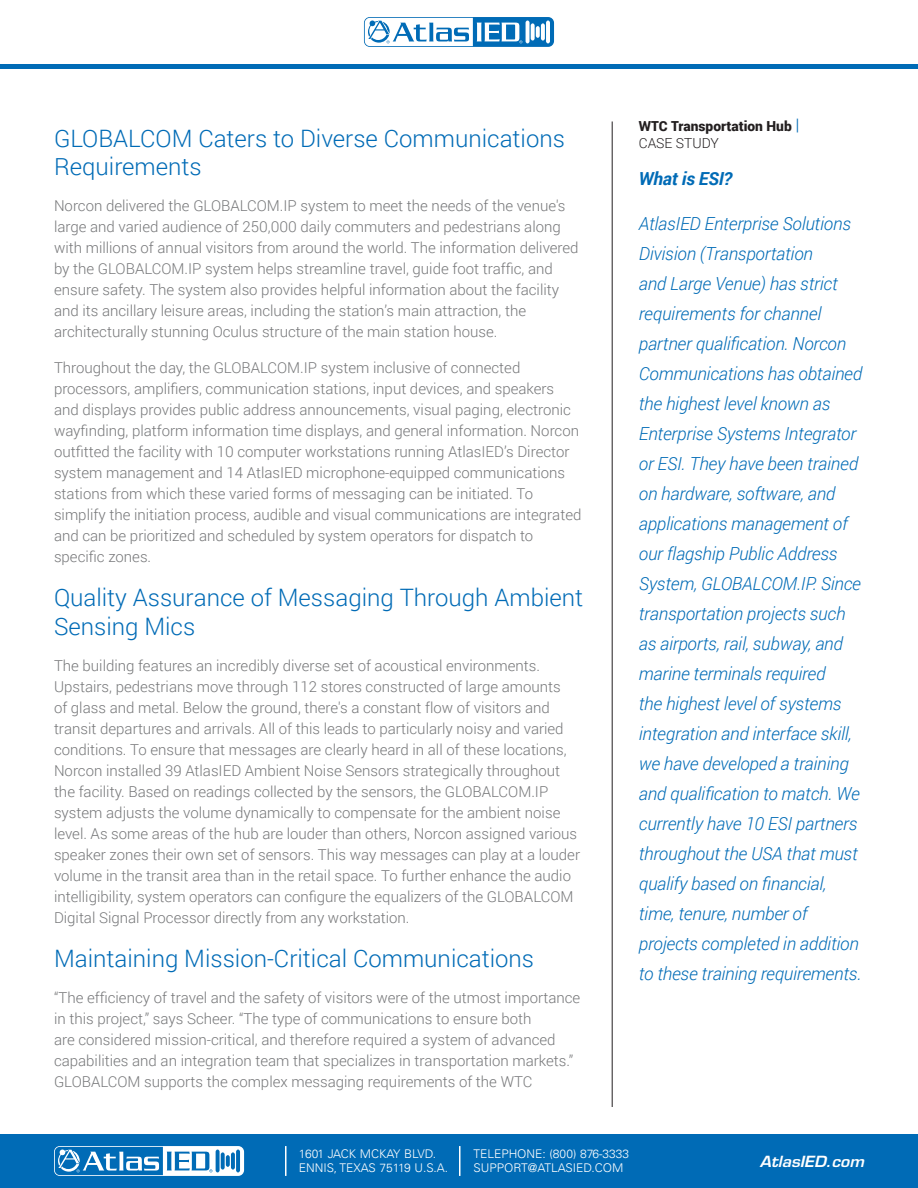
<style>
.page{position:relative;width:918px;height:1188px;background:#fff}
.page>*{position:absolute;margin:0;border:0;box-sizing:border-box;transform-origin:0 0}
.t1{font:300 24px/28.8px "Roboto";color:#006bb6}
.t2{font:italic 300 18px/30px "Roboto";letter-spacing:-.01em;color:#006bb6}
.t3{font:italic 700 18px "Roboto";letter-spacing:-.01em;color:#006bb6}
.t4{font:300 15px/21px "Roboto";color:#767779}
.t5{font:italic 600 15px "Eurostile LT Std";color:#fff;scale:1.05 1}
.t6{font:900 13.8px "Roboto";color:#231f20}
.t7{font:300 13.8px "Roboto";color:#231f20}
.t8{font:300 12px/13.5px "Univers LT";color:#fff}
.s1{font-family:"Akzidenz Grotesk BE";font-weight:400;color:#006bb6}
</style>
<div class="page">
<hr style="left:0;top:64px;width:918px;height:4px;background:#006bb6">
<svg style="left:364px;top:17px;width:190px;height:30px"></svg>
<svg style="left:526px;top:21px;width:4px;height:22px"></svg>
<hr style="left:546px;top:21px;width:4px;height:22px;background:#fff;border-radius:2px">
<svg style="left:531px;top:23px;width:4px;height:18px"></svg>
<svg style="left:541px;top:23px;width:4px;height:18px"></svg>
<svg style="left:536px;top:26px;width:4px;height:12px"></svg>
<svg style="left:365px;top:18px;width:157px;height:28px"></svg>
<div style="left:0;top:1134px;width:918px;height:54px;background:#006bb6"></div>
<svg style="left:54px;top:1146px;width:190px;height:30px"></svg>
<hr style="left:285px;top:1146px;width:2px;height:30px;background:#fff">
<hr style="left:459px;top:1146px;width:1px;height:30px;background:#fff">
<hr style="left:612px;top:122px;width:1px;height:985px;background:#231f20">
<p class="t6" style="left:639px;top:117px;width:162px">WTC Transportation Hub <span class="s1">|</span></p>
<h1 class="t1" style="left:54px;top:123px;width:513px">GLOBALCOM Caters to Diverse Communications</h1>
<p class="t7" style="left:639px;top:133px;width:82px">CASE STUDY</p>
<h1 class="t1" style="left:54px;top:152px;width:149px">Requirements</h1>
<p class="t4" style="left:54px;top:195px;width:526px">Norcon delivered the GLOBALCOM.IP system to meet the needs of the venue's large and varied audience of 250,000 daily commuters and pedestrians along with millions of annual visitors from around the world. The information delivered by the GLOBALCOM.IP system helps streamline travel, guide foot traffic, and ensure safety. The system also provides helpful information about the facility and its ancillary leisure areas, including the station’s main attraction, the architecturally stunning Oculus structure of the main station house.</p>
<p class="t4" style="left:54px;top:357px;width:529px">Throughout the day, the GLOBALCOM.IP system inclusive of connected processors, amplifiers, communication stations, input devices, and speakers and displays provides public address announcements, visual paging, electronic wayfinding, platform information time displays, and general information. Norcon outfitted the facility with 10 computer workstations running AtlasIED’s Director system management and 14 AtlasIED microphone-equipped communications stations from which these varied forms of messaging can be initiated. To simplify the initiation process, audible and visual communications are integrated and can be prioritized and scheduled by system operators for dispatch to specific zones.</p>
<h1 class="t1" style="left:54px;top:583px;width:531px">Quality Assurance of Messaging Through Ambient<br>Sensing Mics</h1>
<p class="t4" style="left:54px;top:655px;width:528px">The building features an incredibly diverse set of acoustical environments.<br>Upstairs, pedestrians move through 112 stores constructed of large amounts<br>of glass and metal. Below the ground, there's a constant flow of visitors and transit departures and arrivals. All of this leads to particularly noisy and varied conditions. To ensure that messages are clearly heard in all of these locations, Norcon installed 39 AtlasIED Ambient Noise Sensors strategically throughout the facility. Based on readings collected by the sensors, the GLOBALCOM.IP system adjusts the volume dynamically to compensate for the ambient noise level. As some areas of the hub are louder than others, Norcon assigned various speaker zones their own set of sensors. This way messages can play at a louder volume in the transit area than in the retail space. To further enhance the audio intelligibility, system operators can configure the equalizers of the GLOBALCOM Digital Signal Processor directly from any workstation.</p>
<h1 class="t1" style="left:54px;top:943px;width:482px">Maintaining Mission-Critical Communications</h1>
<p class="t4" style="left:54px;top:987px;width:528px">“The efficiency of travel and the safety of visitors were of the utmost importance in this project,” says Scheer. “The type of communications to ensure both<br>are considered mission-critical, and therefore required a system of advanced capabilities and an integration team that specializes in transportation markets.” GLOBALCOM supports the complex messaging requirements of the WTC</p>
<p class="t3" style="left:639px;top:166px;width:95px">What is ESI?</p>
<p class="t2" style="left:639px;top:208px;width:225px">AtlasIED Enterprise Solutions<br>Division (Transportation<br>and Large Venue) has strict requirements for channel partner qualification. Norcon<br>Communications has obtained the highest level known as<br>Enterprise Systems Integrator or ESI. They have been trained on hardware, software, and applications management of our flagship Public Address<br>System, GLOBALCOM.IP. Since transportation projects such as airports, rail, subway, and marine terminals required<br>the highest level of systems integration and interface skill, we have developed a training and qualification to match. We currently have 10 ESI partners throughout the USA that must qualify based on financial, time, tenure, number of projects completed in addition to these training requirements.</p>
<p class="t8" style="left:299px;top:1147px;width:151px">1601 JACK MCKAY BLVD.<br>ENNIS, TEXAS 75119 U.S.A.</p>
<p class="t8" style="left:473px;top:1147px;width:157px">TELEPHONE: (800) 876-3333<br>SUPPORT@ATLASIED.COM</p>
<p class="t5" style="left:760px;top:1152px;width:101px">AtlasIED.com</p>
</div>
